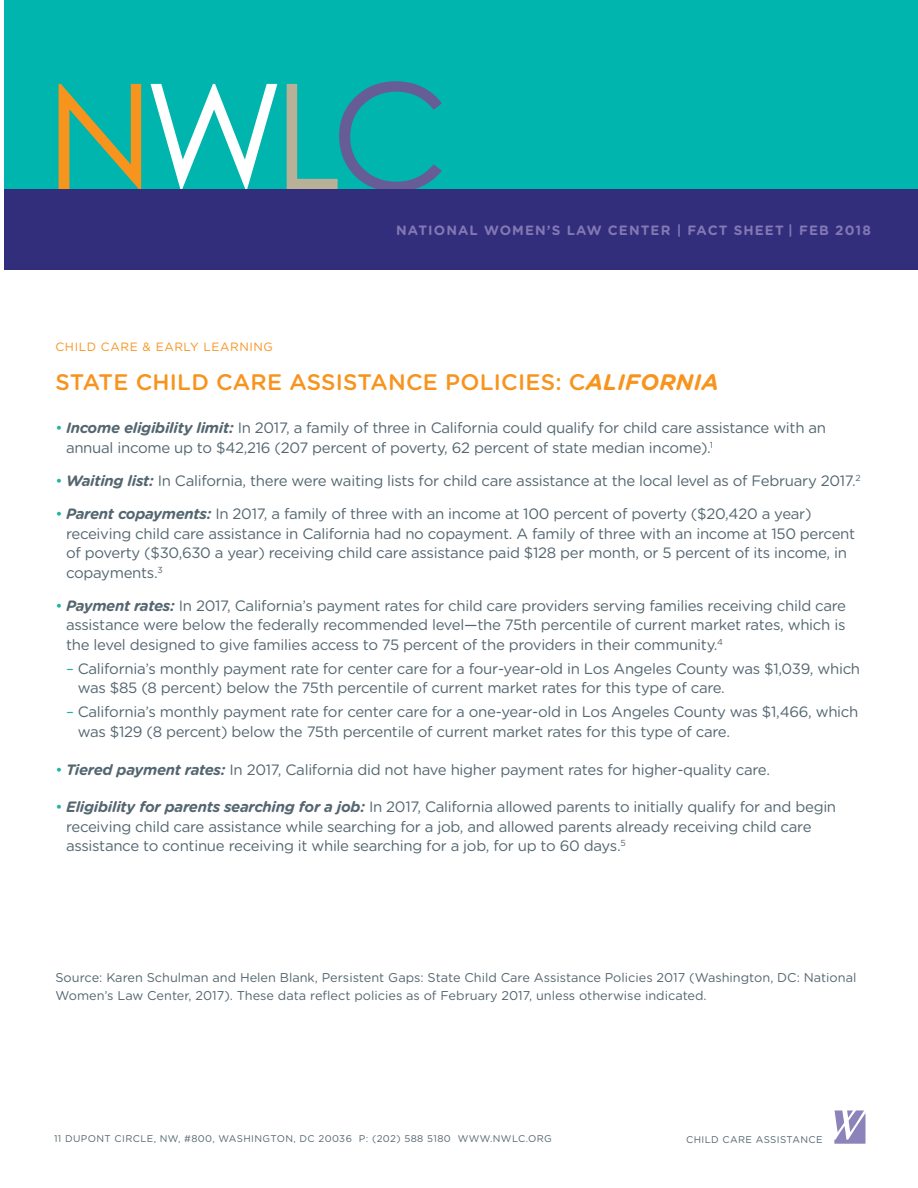
<style>
.page{position:relative;width:918px;height:1188px;background:#fff}
.page>*{position:absolute;margin:0;border:0;box-sizing:border-box;transform-origin:0 0}
.Main_Headline{font:500 22.5px "Gotham Rounded";letter-spacing:.01em;color:#f7941e}
.Bulleted_Body_Copy{font:15px/19.5px "Gotham Rounded";letter-spacing:-.02em;color:#546670}
.FS_nwlc_Header_Date{font:700 13.5px "Gotham Rounded";letter-spacing:.08em;color:#8278b4}
.Bulleted_Body_Copy-2{font:12.75px/17.2px "Gotham Rounded";color:#546670}
.Issue_Header{font:12px "Gotham Rounded";letter-spacing:.05em;color:#f7941e}
.t1{font:9.75px "Gotham Rounded";letter-spacing:.04em;color:#546670}
.s1{font-weight:700;font-style:italic}
.s2{color:#24b1a5}
</style>
<div class="page">
<svg style="left:834px;top:1110px;width:32px;height:34px"></svg>
<div style="left:4px;top:0;width:914px;height:270px;background:#00b5ad"></div>
<svg style="left:287px;top:81px;width:155px;height:108px"></svg>
<svg style="left:151px;top:84px;width:126px;height:105px"></svg>
<svg style="left:59px;top:84px;width:82px;height:105px"></svg>
<div style="left:4px;top:189px;width:914px;height:81px;background:#332e7b"></div>
<p class="FS_nwlc_Header_Date" style="left:396px;top:221px;width:476px">NATIONAL WOMEN’S LAW CENTER | FACT SHEET | FEB 2018</p>
<p class="Issue_Header" style="left:56px;top:338px;width:219px">CHILD CARE &amp; EARLY LEARNING</p>
<p class="Main_Headline" style="left:56px;top:366px;width:665px">STATE CHILD CARE ASSISTANCE POLICIES: C<span class="s1">ALIFORNIA</span></p>
<p class="Bulleted_Body_Copy" style="left:66px;top:418px;width:762px;text-indent:-10px"><span class="s2">•</span> <span class="s1">Income eligibility limit:</span> In 2017, a family of three in California could qualify for child care assistance with an annual income up to $42,216 (207 percent of poverty, 62 percent of state median income).<sup>1</sup></p>
<p class="Bulleted_Body_Copy" style="left:56px;top:470px;width:807px"><span class="s2">•</span> <span class="s1">Waiting list:</span> In California, there were waiting lists for child care assistance at the local level as of February 2017.<sup>2</sup></p>
<p class="Bulleted_Body_Copy" style="left:66px;top:503px;width:791px;text-indent:-10px"><span class="s2">•</span> <span class="s1">Parent copayments:</span> In 2017, a family of three with an income at 100 percent of poverty ($20,420 a year) receiving child care assistance in California had no copayment. A family of three with an income at 150 percent of poverty ($30,630 a year) receiving child care assistance paid $128 per month, or 5 percent of its income, in copayments.<sup>3</sup></p>
<p class="Bulleted_Body_Copy" style="left:66px;top:595px;width:782px;text-align:justify;text-indent:-10px"><span class="s2">•</span> <span class="s1">Payment rates:</span> In 2017, California’s payment rates for child care providers serving families receiving child care assistance were below the federally recommended level—the 75th percentile of current market rates, which is the level designed to give families access to 75 percent of the providers in their community.<sup>4</sup></p>
<p class="Bulleted_Body_Copy" style="left:78px;top:658px;width:784px;text-indent:-12px"><span class="s2">–</span> California’s monthly payment rate for center care for a four-year-old in Los Angeles County was $1,039, which was $85 (8 percent) below the 75th percentile of current market rates for this type of care.</p>
<p class="Bulleted_Body_Copy" style="left:78px;top:702px;width:782px;text-indent:-12px"><span class="s2">–</span> California’s monthly payment rate for center care for a one-year-old in Los Angeles County was $1,466, which was $129 (8 percent) below the 75th percentile of current market rates for this type of care.</p>
<p class="Bulleted_Body_Copy" style="left:56px;top:759px;width:716px"><span class="s2">•</span> <span class="s1">Tiered payment rates:</span> In 2017, California did not have higher payment rates for higher-quality care.</p>
<p class="Bulleted_Body_Copy" style="left:66px;top:797px;width:772px;text-indent:-10px"><span class="s2">•</span> <span class="s1">Eligibility for parents searching for a job:</span> In 2017, California allowed parents to initially qualify for and begin receiving child care assistance while searching for a job, and allowed parents already receiving child care assistance to continue receiving it while searching for a job, for up to 60 days.<sup>5</sup></p>
<p class="Bulleted_Body_Copy-2" style="left:56px;top:969px;width:802px">Source: Karen Schulman and Helen Blank, Persistent Gaps: State Child Care Assistance Policies 2017 (Washington, DC: National<br>Women’s Law Center, 2017). These data reflect policies as of February 2017, unless otherwise indicated.</p>
<p class="t1" style="left:54px;top:1132px;width:499px">11 DUPONT CIRCLE, NW, #800, WASHINGTON, DC 20036 P: (202) 588 5180 WWW.NWLC.ORG</p>
<p class="t1" style="left:686px;top:1133px;width:138px">CHILD CARE ASSISTANCE</p>
</div>
